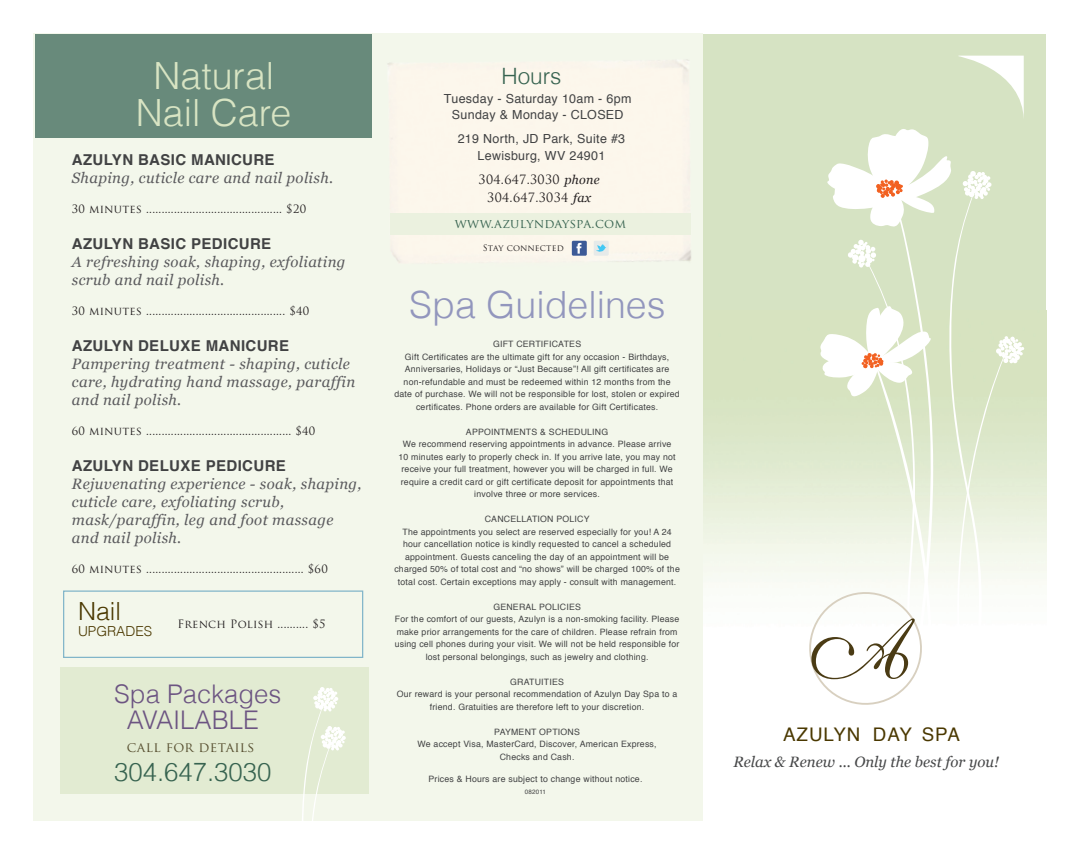
<style>
.page{position:relative;width:1080px;height:855px;background:#fff}
.page>*{position:absolute;margin:0;border:0;box-sizing:border-box;transform-origin:0 0}
.t1{font:300 37.5px "Helvetica";color:#d8e4c3}
.t2{font:300 37.5px "Helvetica";color:#9296bd}
.t3{font:300 25.75px "Helvetica";color:#6c5482}
.t4{font:300 25.75px "Helvetica";color:#376350}
.t5{font:300 25px "Helvetica";color:#4a3800}
.t6{font:300 22.5px "Helvetica";color:#376350}
.t7{font:18.75px "Helvetica";letter-spacing:.05em;color:#4a3800}
.t8{font:italic 15px/18px "Georgia";letter-spacing:.025em;color:#5a5a5d}
.t9{font:700 15px "Helvetica";letter-spacing:.025em;color:#414243}
.t10{font:italic 15px "Georgia";color:#464748}
.t11{font:300 13.75px "Helvetica";color:#4a3800}
.t12{font:13.62px "Trajan Pro";letter-spacing:.025em;color:#574f30}
.t13{font:12.5px "Helvetica";letter-spacing:.025em;color:#414243}
.t14{font:12.5px "Trajan Pro";letter-spacing:.025em;color:#231f20}
.t15{font:12.5px "Trajan Pro";letter-spacing:.015em;color:#376350}
.t16{font:11.25px "Trajan Pro";letter-spacing:.025em;color:#231f20}
.t17{font:8.75px/12.5px "Helvetica";letter-spacing:.025em;color:#414243;text-align:center}
.t18{font:8.75px "Trajan Pro";letter-spacing:.015em;color:#231f20}
.t19{font:6.25px "Helvetica";letter-spacing:.025em;color:#414243}
.s1{font-family:"Georgia";font-style:italic}
</style>
<div class="page">
<div style="left:33px;top:34px;width:670px;height:787px;background:#f3f7eb"></div>
<div style="left:35px;top:35px;width:336px;height:103px;background:#688a7b"></div>
<div style="left:63px;top:590px;width:300px;height:68px;border:1px solid #81b5c9"></div>
<div style="left:60px;top:668px;width:308px;height:126px;background:#e2ebd2"></div>
<svg style="left:302px;top:687px;width:44px;height:134px"></svg>
<img style="left:362px;top:33px;width:342px;height:270px">
<div style="left:594px;top:241px;width:15px;height:15px;background:#e6eae9"></div>
<svg style="left:596px;top:244px;width:10px;height:8px"></svg>
<div style="left:572px;top:241px;width:15px;height:15px;background:#3c5a97"></div>
<svg style="left:577px;top:243px;width:4px;height:11px"></svg>
<div style="left:391px;top:214px;width:300px;height:21px;background:#ebf1df"></div>
<div style="left:704px;top:34px;width:342px;height:762px;background:#d6e3c3"></div>
<img style="left:703px;top:310px;width:343px;height:486px">
<svg style="left:800px;top:56px;width:224px;height:740px"></svg>
<p class="t1" style="left:153px;top:53px;width:122px">Natural</p>
<p class="t1" style="left:136px;top:90px;width:157px">Nail Care</p>
<p class="t9" style="left:72px;top:148px;width:204px">AZULYN BASIC MANICURE</p>
<p class="t8" style="left:72px;top:169px;width:263px">Shaping, cuticle care and nail polish.</p>
<p class="t16" style="left:72px;top:202px;width:236px">30 minutes ............................................ $20</p>
<p class="t9" style="left:72px;top:232px;width:201px">AZULYN BASIC PEDICURE</p>
<p class="t8" style="left:72px;top:253px;width:275px">A refreshing soak, shaping, exfoliating scrub and nail polish.</p>
<p class="t16" style="left:72px;top:304px;width:239px">30 minutes ............................................. $40</p>
<p class="t9" style="left:72px;top:334px;width:219px">AZULYN DELUXE MANICURE</p>
<p class="t8" style="left:72px;top:355px;width:285px">Pampering treatment - shaping, cuticle care, hydrating hand massage, paraffin and nail polish.</p>
<p class="t16" style="left:72px;top:424px;width:245px">60 minutes ............................................... $40</p>
<p class="t9" style="left:72px;top:454px;width:216px">AZULYN DELUXE PEDICURE</p>
<p class="t8" style="left:72px;top:475px;width:291px">Rejuvenating experience - soak, shaping, cuticle care, exfoliating scrub, mask/paraffin, leg and foot massage and nail polish.</p>
<p class="t16" style="left:72px;top:562px;width:257px">60 minutes ................................................... $60</p>
<p class="t5" style="left:78px;top:595px;width:45px">Nail</p>
<p class="t11" style="left:78px;top:623px;width:76px">UPGRADES</p>
<p class="t16" style="left:178px;top:617px;width:149px">French Polish .......... $5</p>
<p class="t3" style="left:114px;top:677px;width:169px">Spa Packages</p>
<p class="t3" style="left:127px;top:704px;width:133px">AVAILABLE</p>
<p class="t12" style="left:127px;top:738px;width:129px">call for details</p>
<p class="t4" style="left:114px;top:756px;width:159px">304.647.3030</p>
<p class="t6" style="left:502px;top:62px;width:62px">Hours</p>
<p class="t13" style="left:444px;top:89px;width:189px">Tuesday - Saturday 10am - 6pm</p>
<p class="t13" style="left:452px;top:105px;width:173px">Sunday &amp; Monday - CLOSED</p>
<p class="t13" style="left:458px;top:129px;width:169px">219 North, JD Park, Suite #3</p>
<p class="t13" style="left:478px;top:146px;width:129px">Lewisburg, WV 24901</p>
<p class="t14" style="left:479px;top:172px;width:123px">304.647.3030 <span class="s1">phone</span></p>
<p class="t14" style="left:487px;top:189px;width:105px">304.647.3034 <span class="s1">fax</span></p>
<p class="t15" style="left:455px;top:216px;width:173px">www.azulyndayspa.com</p>
<p class="t18" style="left:483px;top:243px;width:83px">Stay connected</p>
<p class="t2" style="left:409px;top:281px;width:258px">Spa Guidelines</p>
<p class="t17" style="left:493px;top:338px;width:90px">GIFT CERTIFICATES</p>
<p class="t17" style="left:394px;top:351px;width:287px">Gift Certificates are the ultimate gift for any occasion - Birthdays, Anniversaries, Holidays or “Just Because”! All gift certificates are non-refundable and must be redeemed within 12 months from the date of purchase. We will not be responsible for lost, stolen or expired certificates. Phone orders are available for Gift Certificates.</p>
<p class="t17" style="left:466px;top:426px;width:144px">APPOINTMENTS &amp; SCHEDULING</p>
<p class="t17" style="left:399px;top:438px;width:279px">We recommend reserving appointments in advance. Please arrive 10 minutes early to properly check in. If you arrive late, you may not receive your full treatment, however you will be charged in full. We require a credit card or gift certificate deposit for appointments that involve three or more services.</p>
<p class="t17" style="left:485px;top:513px;width:106px">CANCELLATION POLICY</p>
<p class="t17" style="left:394px;top:526px;width:287px">The appointments you select are reserved especially for you! A 24 hour cancellation notice is kindly requested to cancel a scheduled appointment. Guests canceling the day of an appointment will be charged 50% of total cost and “no shows” will be charged 100% of the total cost. Certain exceptions may apply - consult with management.</p>
<p class="t17" style="left:493px;top:601px;width:89px">GENERAL POLICIES</p>
<p class="t17" style="left:395px;top:613px;width:286px">For the comfort of our guests, Azulyn is a non-smoking facility. Please make prior arrangements for the care of children. Please refrain from using cell phones during your visit. We will not be held responsible for lost personal belongings, such as jewelry and clothing.</p>
<p class="t17" style="left:510px;top:676px;width:55px">GRATUITIES</p>
<p class="t17" style="left:397px;top:688px;width:282px">Our reward is your personal recommendation of Azulyn Day Spa to a friend. Gratuities are therefore left to your discretion.</p>
<p class="t17" style="left:494px;top:726px;width:87px">PAYMENT OPTIONS</p>
<p class="t17" style="left:418px;top:738px;width:241px">We accept Visa, MasterCard, Discover, American Express,<br>Checks and Cash.</p>
<p class="t17" style="left:429px;top:773px;width:215px">Prices &amp; Hours are subject to change without notice.</p>
<p class="t19" style="left:525px;top:787px;width:23px">082011</p>
<p class="t7" style="left:783px;top:720px;width:178px">AZULYN DAY SPA</p>
<p class="t10" style="left:733px;top:753px;width:267px">Relax &amp; Renew ... Only the best for you!</p>
<p class="t8" style="left:802px;top:753px;width:212px">enew . Only the best for you!</p>
</div>
